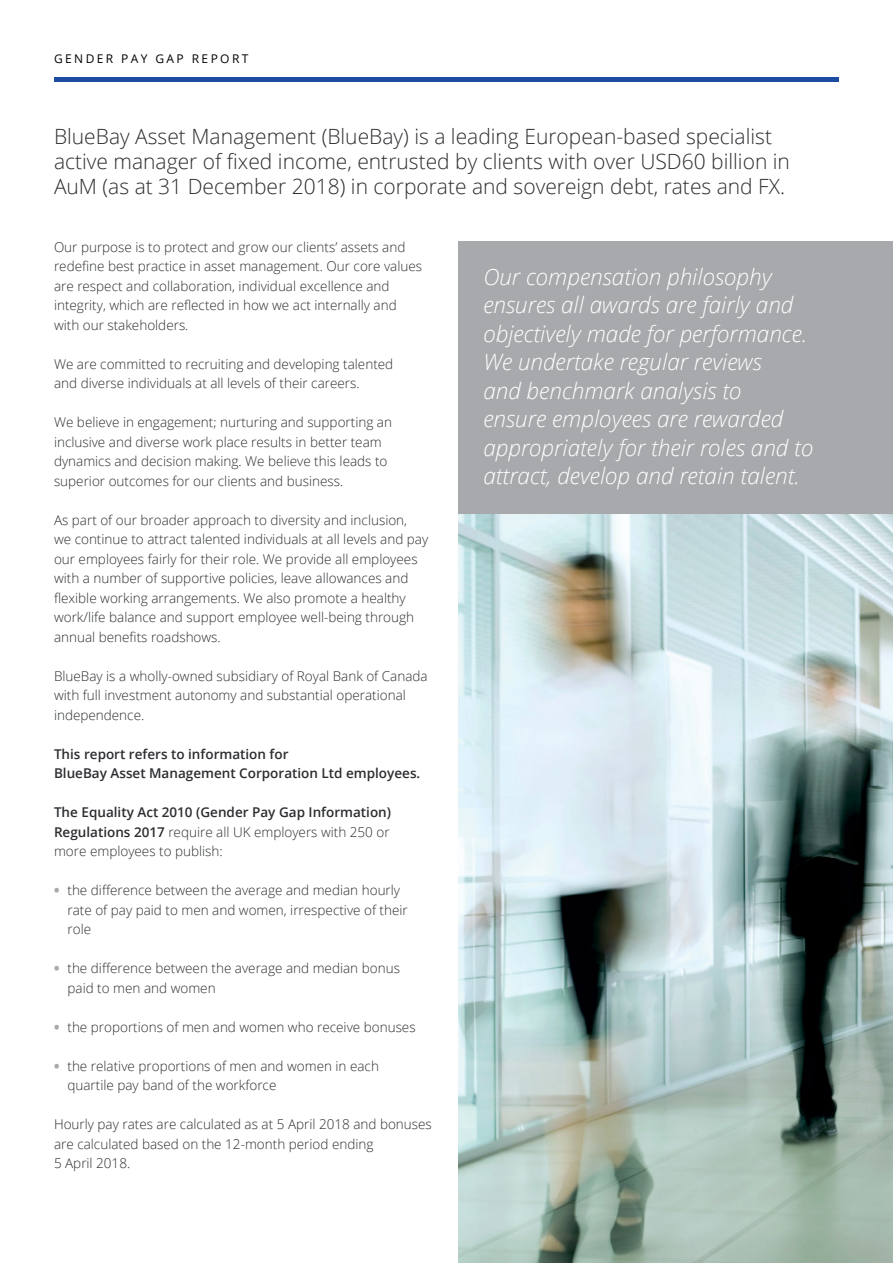
<style>
.page{position:relative;width:893px;height:1263px;background:#fff}
.page>*{position:absolute;margin:0;border:0;box-sizing:border-box;transform-origin:0 0}
.t1{font:italic 300 22.5px/28.5px "Open Sans";color:#fff}
.t2{font:300 21px/25.2px "Open Sans";color:#2b2d30}
.t3{font:300 13.5px/19.5px "Open Sans";color:#2b2d30}
.t4{font:600 13.5px/19.5px "Open Sans";color:#2b2d30}
.t5{font:12px "Open Sans";letter-spacing:.2em;color:#000}
.s1{font-weight:300}
.s2{font-weight:800;color:#a7a9ac}
</style>
<div class="page">
<img style="left:459px;top:514px;width:434px;height:749px">
<hr style="left:54px;top:78px;width:785px;height:4px;background:#1c4da1">
<div style="left:459px;top:242px;width:434px;height:272px;background:#a7a9ac"></div>
<p class="t5" style="left:54px;top:51px;width:196px">GENDER PAY GAP REPORT</p>
<h2 class="t2" style="left:54px;top:123px;width:737px">BlueBay Asset Management (BlueBay) is a leading European-based specialist active manager of fixed income, entrusted by clients with over USD60 billion in<br>AuM (as at 31 December 2018) in corporate and sovereign debt, rates and FX.</h2>
<p class="t3" style="left:54px;top:237px;width:370px">Our purpose is to protect and grow our clients’ assets and redefine best practice in asset management. Our core values are respect and collaboration, individual excellence and integrity, which are reflected in how we act internally and with our stakeholders.</p>
<p class="t3" style="left:54px;top:354px;width:341px">We are committed to recruiting and developing talented and diverse individuals at all levels of their careers.</p>
<p class="t3" style="left:54px;top:412px;width:340px">We believe in engagement; nurturing and supporting an inclusive and diverse work place results in better team dynamics and decision making. We believe this leads to superior outcomes for our clients and business.</p>
<p class="t3" style="left:54px;top:510px;width:376px">As part of our broader approach to diversity and inclusion,<br>we continue to attract talented individuals at all levels and pay our employees fairly for their role. We provide all employees with a number of supportive policies, leave allowances and flexible working arrangements. We also promote a healthy work/life balance and support employee well-being through annual benefits roadshows.</p>
<p class="t3" style="left:54px;top:666px;width:375px">BlueBay is a wholly-owned subsidiary of Royal Bank of Canada with full investment autonomy and substantial operational independence.</p>
<p class="t4" style="left:54px;top:744px;width:368px">This report refers to information for<br>BlueBay Asset Management Corporation Ltd employees.</p>
<p class="t4" style="left:54px;top:802px;width:339px;text-align:justify">The Equality Act 2010 (Gender Pay Gap Information)<br>Regulations 2017 <span class="s1">require all UK employers with 250 or more employees to publish:</span></p>
<p class="t3" style="left:68px;top:880px;width:342px;text-indent:-14px"><span class="s2">•</span> the difference between the average and median hourly rate of pay paid to men and women, irrespective of their role</p>
<p class="t3" style="left:68px;top:958px;width:334px;text-indent:-14px"><span class="s2">•</span> the difference between the average and median bonus paid to men and women</p>
<p class="t3" style="left:54px;top:1017px;width:363px"><span class="s2">•</span> the proportions of men and women who receive bonuses</p>
<p class="t3" style="left:68px;top:1056px;width:313px;text-indent:-14px"><span class="s2">•</span> the relative proportions of men and women in each quartile pay band of the workforce</p>
<p class="t3" style="left:54px;top:1114px;width:379px">Hourly pay rates are calculated as at 5 April 2018 and bonuses are calculated based on the 12-month period ending<br>5 April 2018.</p>
<p class="t1" style="left:483px;top:262px;width:332px">Our compensation philosophy ensures all awards are fairly and objectively made for performance.<br>We undertake regular reviews<br>and benchmark analysis to<br>ensure employees are rewarded appropriately for their roles and to attract, develop and retain talent.</p>
</div>
